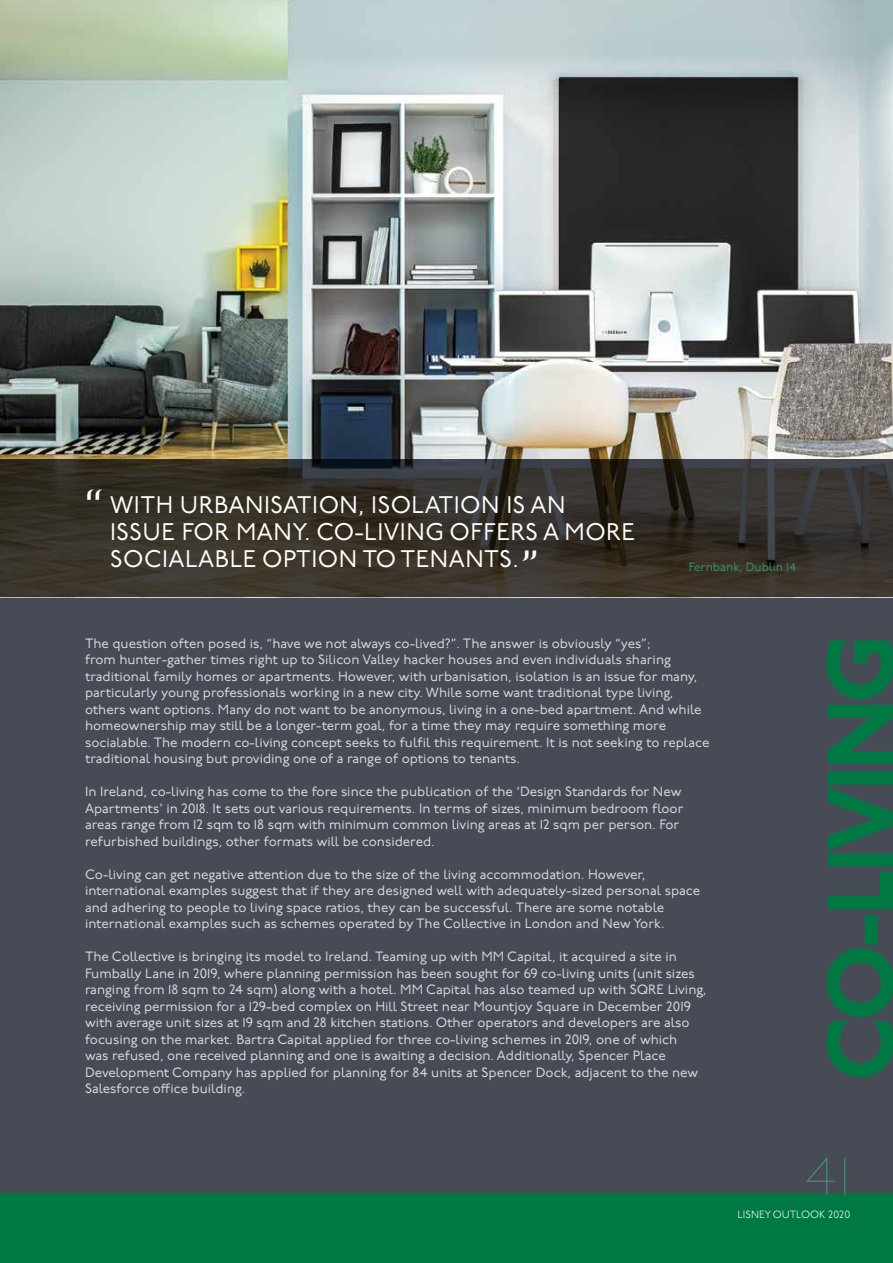
<style>
.page{position:relative;width:893px;height:1263px;background:#fff}
.page>*{position:absolute;margin:0;border:0;box-sizing:border-box;transform-origin:0 0}
.t1{font:800 93px "P22 Underground";letter-spacing:-.04em;color:#007843}
.t2{font:100 52.5px "P22 Underground";color:#489974}
.t3{font:45px "P22 Underground";color:#fff}
.t4{font:24px/27px "P22 Underground";letter-spacing:.02em;color:#fff}
.t5{font:13.5px/16.5px "P22 Underground";color:#dadbdd}
.t6{font:12px "P22 Underground";color:#38936c}
.t7{font:300 10.5px "P22 Underground";color:#fff}
.s1{font-size:45px}
</style>
<div class="page">
<div style="left:0;top:597px;width:893px;height:613px;background:#474b55"></div>
<img style="left:0;top:0;width:893px;height:460px">
<svg style="left:0;top:460px;width:893px;height:137px;background:#36322a"></svg>
<div style="left:0;top:1194px;width:893px;height:69px;background:#007843"></div>
<h3 class="t3" style="left:84px;top:481px;width:21px">‘‘</h3>
<h3 class="t4" style="left:110px;top:492px;width:526px">WITH URBANISATION, ISOLATION IS AN<br>ISSUE FOR MANY. CO-LIVING OFFERS A MORE<br>SOCIALABLE OPTION TO TENANTS.<span class="s1">”</span></h3>
<p class="t6" style="left:689px;top:561px;width:109px">Fernbank, Dublin 14</p>
<p class="t5" style="left:85px;top:635px;width:626px">The question often posed is, “have we not always co-lived?”. The answer is obviously “yes”;<br>from hunter-gather times right up to Silicon Valley hacker houses and even individuals sharing traditional family homes or apartments. However, with urbanisation, isolation is an issue for many, particularly young professionals working in a new city. While some want traditional type living, others want options. Many do not want to be anonymous, living in a one-bed apartment. And while homeownership may still be a longer-term goal, for a time they may require something more socialable. The modern co-living concept seeks to fulfil this requirement. It is not seeking to replace traditional housing but providing one of a range of options to tenants.</p>
<p class="t5" style="left:85px;top:784px;width:600px">In Ireland, co-living has come to the fore since the publication of the ‘Design Standards for New Apartments’ in 2018. It sets out various requirements. In terms of sizes, minimum bedroom floor areas range from 12 sqm to 18 sqm with minimum common living areas at 12 sqm per person. For refurbished buildings, other formats will be considered.</p>
<p class="t5" style="left:85px;top:866px;width:617px">Co-living can get negative attention due to the size of the living accommodation. However, international examples suggest that if they are designed well with adequately-sized personal space and adhering to people to living space ratios, they can be successful. There are some notable international examples such as schemes operated by The Collective in London and New York.</p>
<p class="t5" style="left:85px;top:949px;width:623px">The Collective is bringing its model to Ireland. Teaming up with MM Capital, it acquired a site in Fumbally Lane in 2019, where planning permission has been sought for 69 co-living units (unit sizes ranging from 18 sqm to 24 sqm) along with a hotel. MM Capital has also teamed up with SQRE Living, receiving permission for a 129-bed complex on Hill Street near Mountjoy Square in December 2019 with average unit sizes at 19 sqm and 28 kitchen stations. Other operators and developers are also focusing on the market. Bartra Capital applied for three co-living schemes in 2019, one of which<br>was refused, one received planning and one is awaiting a decision. Additionally, Spencer Place Development Company has applied for planning for 84 units at Spencer Dock, adjacent to the new Salesforce office building.</p>
<h1 class="t1" style="left:806px;top:1081px;width:447px;rotate:-90deg">CO-LIVING</h1>
<h2 class="t2" style="left:805px;top:1147px;width:47px">41</h2>
<p class="t7" style="left:737px;top:1209px;width:114px">LISNEY OUTLOOK 2020</p>
</div>
